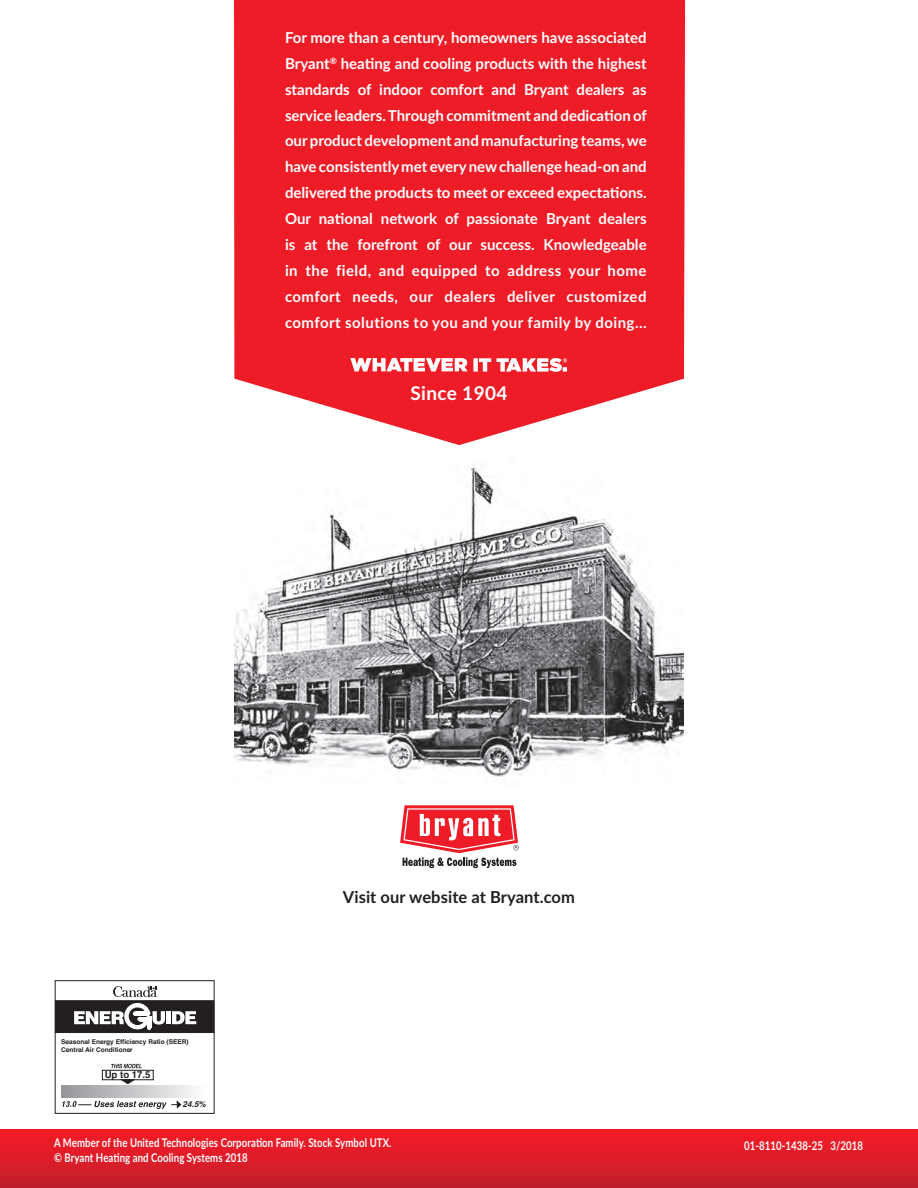
<style>
.page{position:relative;width:918px;height:1188px;background:#fff}
.page>*{position:absolute;margin:0;border:0;box-sizing:border-box;transform-origin:0 0}
.t1{font:700 19.05px "Lato";letter-spacing:.02em;color:#fff}
.t2{font:700 16.5px "Lato";letter-spacing:.005em;color:#231f20}
.t3{font:700 15px/25.8px "Lato";letter-spacing:.03em;color:#fff;text-align:justify}
.t4{font:700 12px/14.7px "Lato";letter-spacing:.01em;color:#fff;scale:.8 1}
.t5{font:700 9.6px "Helvetica";color:#231f20}
.t6{font:italic 700 8.25px "Helvetica";color:#231f20}
.t7{font:700 6.6px/8.4px "Helvetica";color:#231f20}
</style>
<div class="page">
<div style="left:0;top:1130px;width:918px;height:58px;background:linear-gradient(to bottom,#f51b27,#c21f2b)"></div>
<svg style="left:234px;top:0;width:451px;height:445px;background:#ef2d37"></svg>
<svg style="left:350px;top:358px;width:217px;height:14px"></svg>
<img style="left:234px;top:467px;width:450px;height:310px">
<svg style="left:400px;top:805px;width:119px;height:63px"></svg>
<div style="left:102px;top:1070px;width:52px;height:10px;border:1px solid #231f20"></div>
<svg style="left:111px;top:1064px;width:31px;height:4px"></svg>
<div style="left:55px;top:980px;width:160px;height:134px;border:1px solid #231f20"></div>
<svg style="left:113px;top:986px;width:44px;height:11px"></svg>
<div style="left:55px;top:1001px;width:159px;height:32px;background:#231f20"></div>
<div style="left:166px;top:1011px;width:5px;height:13px;background:#fff"></div>
<svg style="left:172px;top:1011px;width:24px;height:13px"></svg>
<svg style="left:74px;top:1003px;width:91px;height:27px"></svg>
<svg style="left:61px;top:1080px;width:133px;height:29px"></svg>
<p class="t3" style="left:285px;top:24px;width:363px">For more than a century, homeowners have associated Bryant<sup>®</sup> heating and cooling products with the highest standards of indoor comfort and Bryant dealers as service leaders. Through commitment and dedication of our product development and manufacturing teams, we have consistently met every new challenge head-on and delivered the products to meet or exceed expectations.<br>Our national network of passionate Bryant dealers is at the forefront of our success. Knowledgeable in the field, and equipped to address your home comfort needs, our dealers deliver customized comfort solutions to you and your family by doing...</p>
<p class="t1" style="left:411px;top:379px;width:98px">Since 1904</p>
<p class="t7" style="left:61px;top:1037px;width:129px">Seasonal Energy Efficiency Ratio (SEER)<br>Central Air Conditioner</p>
<p class="t5" style="left:105px;top:1067px;width:47px">Up to 17.5</p>
<p class="t6" style="left:183px;top:1098px;width:25px">24.5%</p>
<p class="t2" style="left:343px;top:885px;width:234px">Visit our website at Bryant.com</p>
<p class="t4" style="left:54px;top:1135px;width:423px">A Member of the United Technologies Corporation Family. Stock Symbol UTX. © Bryant Heating and Cooling Systems 2018</p>
<p class="t4" style="left:744px;top:1138px;width:150px">01-8110-1438-25 3/2018</p>
</div>
